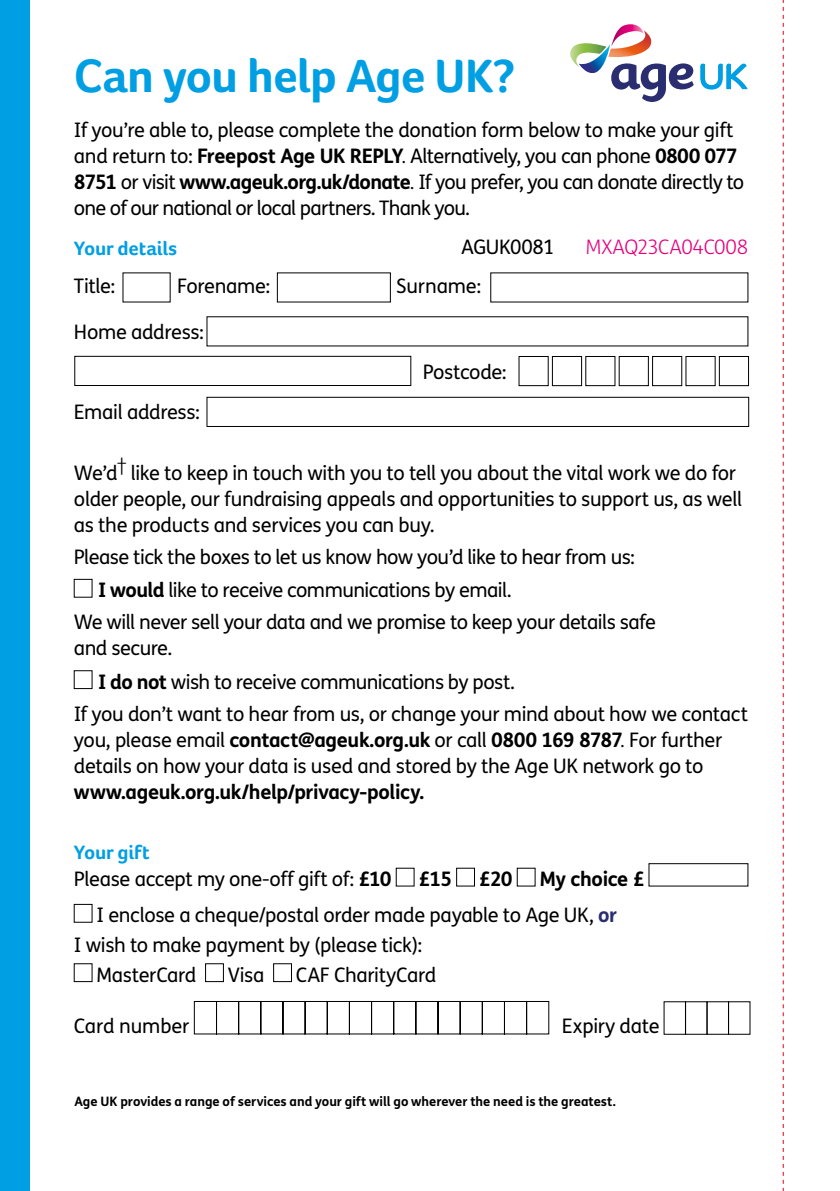
<style>
.page{position:relative;width:840px;height:1191px;background:#fff}
.page>*{position:absolute;margin:0;border:0;box-sizing:border-box;transform-origin:0 0}
.t1{font:700 48px "Foco Age UK";letter-spacing:-.02em;color:#009fe3}
.t2{font:20px/26px "FS Me";letter-spacing:-.02em;color:#000}
.t3{font:700 20px "FS Me";letter-spacing:-.02em;color:#000}
.t4{font:700 20px "Foco Age UK";letter-spacing:-.01em;color:#009fe3}
.t5{font:300 20px "FS Me";letter-spacing:-.025em;color:#e6007d}
.t6{font:700 13px "FS Me";letter-spacing:-.005em;color:#000}
.s1{font-weight:700}
.s2{font-weight:300}
.s3{font-weight:700;color:#2a2d6f}
</style>
<div class="page">
<div style="left:0;top:0;width:29px;height:1191px;background:#009fe3"></div>
<div style="left:74px;top:670px;width:18px;height:19px;border:1px solid #000"></div>
<svg style="left:570px;top:24px;width:177px;height:78px"></svg>
<div style="left:74px;top:356px;width:337px;height:30px;border:1px solid #000"></div>
<div style="left:207px;top:397px;width:541px;height:30px;border:1px solid #000"></div>
<div style="left:518px;top:356px;width:30px;height:30px;border:1px solid #000"></div>
<div style="left:551px;top:356px;width:30px;height:30px;border:1px solid #000"></div>
<div style="left:585px;top:356px;width:30px;height:30px;border:1px solid #000"></div>
<div style="left:618px;top:356px;width:30px;height:30px;border:1px solid #000"></div>
<div style="left:651px;top:356px;width:30px;height:30px;border:1px solid #000"></div>
<div style="left:685px;top:356px;width:30px;height:30px;border:1px solid #000"></div>
<div style="left:718px;top:356px;width:30px;height:30px;border:1px solid #000"></div>
<div style="left:648px;top:863px;width:99px;height:23px;border:1px solid #000"></div>
<svg style="left:194px;top:1001px;width:355px;height:33px"></svg>
<div style="left:685px;top:1001px;width:21px;height:33px;border:1px solid #000"></div>
<div style="left:706px;top:1001px;width:22px;height:33px;border:1px solid #000"></div>
<div style="left:728px;top:1001px;width:21px;height:33px;border:1px solid #000"></div>
<svg style="left:782px;top:0;width:1px;height:1191px"></svg>
<h1 class="t1" style="left:74px;top:47px;width:442px">Can you help Age UK?</h1>
<p class="t2" style="left:74px;top:117px;width:671px">If you’re able to, please complete the donation form below to make your gift and return to: <span class="s1">Freepost Age UK REPLY</span><span class="s2">.</span> Alternatively, you can phone <span class="s1">0800 077<br>8751</span> or visit <span class="s1">www.ageuk.org.uk/donate</span><span class="s2">.</span> If you prefer, you can donate directly to one of our national or local partners. Thank you.</p>
<p class="t4" style="left:74px;top:237px;width:104px">Your details</p>
<p class="t2" style="left:461px;top:234px;width:95px">AGUK0081</p>
<p class="t2" style="left:74px;top:273px;width:43px">Title:</p>
<p class="t2" style="left:177px;top:273px;width:94px">Forename:</p>
<p class="t2" style="left:396px;top:273px;width:86px">Surname:</p>
<p class="t2" style="left:74px;top:319px;width:131px">Home address:</p>
<p class="t2" style="left:74px;top:400px;width:127px">Email address:</p>
<p class="t2" style="left:422px;top:359px;width:85px">Postcode:</p>
<p class="t5" style="left:585px;top:235px;width:164px">MXAQ23CA04C008</p>
<p class="t2" style="left:74px;top:460px;width:669px">We’d<sup>†</sup> like to keep in touch with you to tell you about the vital work we do for older people, our fundraising appeals and opportunities to support us, as well as the products and services you can buy.</p>
<p class="t2" style="left:98px;top:540px;width:538px;line-height:33.6px;text-indent:-24px">Please tick the boxes to let us know how you’d like to hear from us:<br><span class="s1">I would</span> like to receive communications by email.</p>
<p class="t2" style="left:74px;top:609px;width:583px">We will never sell your data and we promise to keep your details safe and secure.</p>
<p class="t2" style="left:74px;top:666px;width:675px;line-height:31.6px;text-indent:24px"><span class="s1">I do not</span> wish to receive communications by post.<br>If you don’t want to hear from us, or change your mind about how we contact</p>
<p class="t2" style="left:74px;top:727px;width:649px">you, please email <span class="s1">contact@ageuk.org.uk</span> or call <span class="s1">0800 169 8787</span><span class="s2">.</span> For further details on how your data is used and stored by the Age UK network go to</p>
<p class="t3" style="left:74px;top:779px;width:352px">www.ageuk.org.uk/help/privacy-policy.</p>
<p class="t4" style="left:74px;top:840px;width:77px">Your gift</p>
<p class="t2" style="left:74px;top:866px;width:319px">Please accept my one-off gift of: <span class="s1">£10</span></p>
<p class="t3" style="left:418px;top:866px;width:35px">£15</p>
<p class="t3" style="left:478px;top:866px;width:35px">£20</p>
<p class="t2" style="left:96px;top:861px;width:549px;line-height:36.2px;text-indent:443px"><span class="s1">My choice £<br></span>I enclose a cheque/postal order made payable to Age UK, <span class="s3">or</span></p>
<p class="t2" style="left:96px;top:930px;width:327px;line-height:29.6px;text-indent:-23px">I wish to make payment by (please tick):<br>MasterCard</p>
<p class="t2" style="left:228px;top:962px;width:38px">Visa</p>
<p class="t2" style="left:296px;top:962px;width:142px">CAF CharityCard</p>
<p class="t2" style="left:74px;top:1013px;width:117px">Card number</p>
<p class="t2" style="left:561px;top:1013px;width:99px">Expiry date</p>
<p class="t6" style="left:74px;top:1093px;width:542px">Age UK provides a range of services and your gift will go wherever the need is the greatest.</p>
</div>
